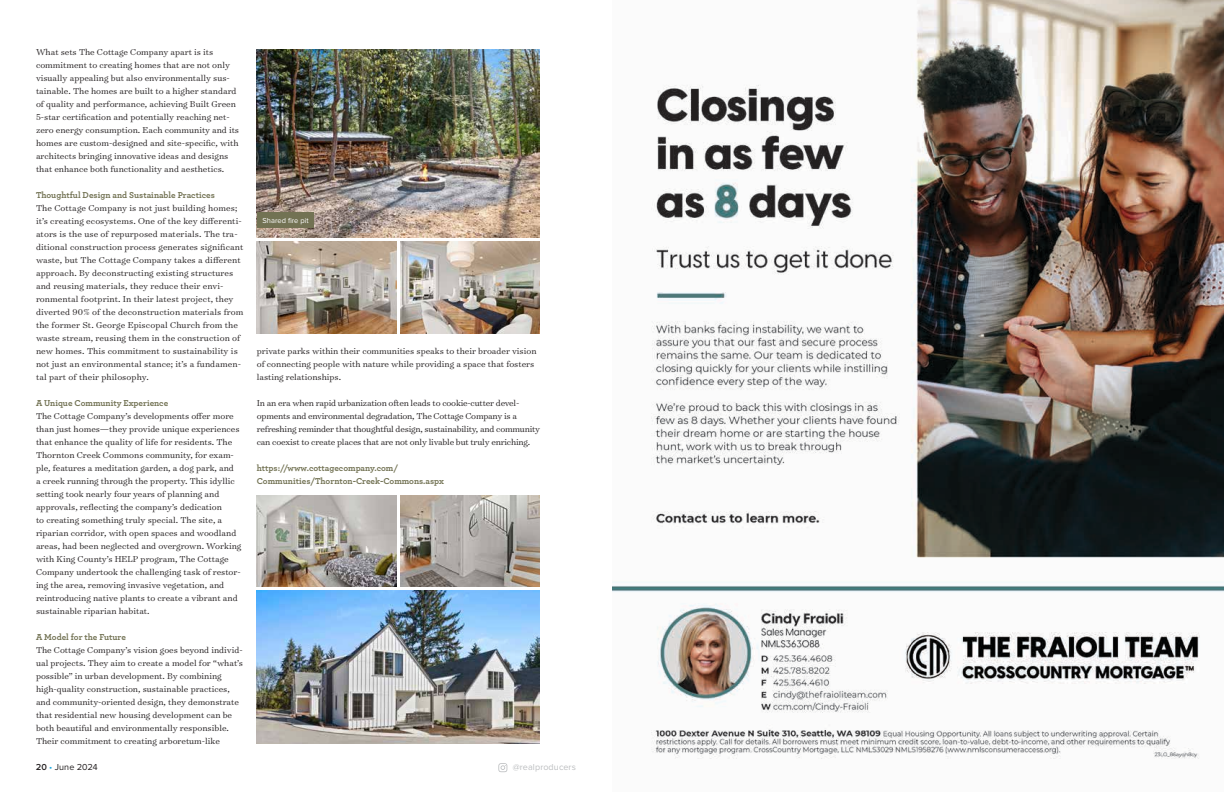
<style>
.page{position:relative;width:1224px;height:792px;background:#fff}
.page>*{position:absolute;margin:0;border:0;box-sizing:border-box;transform-origin:0 0}
.t1{font:300 9.8px/13px "Surveyor Text";color:#231f20}
.t2{font:300 9.8px/13px "Surveyor Text";letter-spacing:-.02em;color:#231f20}
.t3{font:700 9px/13px "Archer Pro";color:#727253}
.t4{font:9px "Proxima Nova";letter-spacing:.01em;color:#bcbec0}
.t5{font:9px "Proxima Nova";letter-spacing:.005em;color:#231f20}
.t6{font:7.5px "Proxima Nova";color:#fff}
.s1{font-weight:600}
.s2{color:#19a8e0}
</style>
<div class="page">
<svg style="left:498px;top:763px;width:9px;height:9px"></svg>
<img style="left:612px;top:0;width:612px;height:759px">
<img style="left:257px;top:49px;width:283px;height:189px">
<img style="left:257px;top:591px;width:283px;height:153px">
<img style="left:257px;top:242px;width:139px;height:92px">
<img style="left:400px;top:242px;width:140px;height:92px">
<img style="left:257px;top:496px;width:139px;height:91px">
<img style="left:400px;top:496px;width:140px;height:91px">
<div style="left:257px;top:212px;width:57px;height:16px;background:#727253"></div>
<p class="t1" style="left:36px;top:45px;width:205px">What sets The Cottage Company apart is its commitment to creating homes that are not only visually appealing but also environmentally sus&shy;tainable. The homes are built to a higher standard of quality and performance, achieving Built Green 5-star certification and potentially reaching net&shy;zero energy consumption. Each community and its homes are custom-designed and site-specific, with architects bringing innovative ideas and designs that enhance both functionality and aesthetics.</p>
<p class="t3" style="left:36px;top:188px;width:180px">Thoughtful Design and Sustainable Practices</p>
<p class="t1" style="left:36px;top:201px;width:209px">The Cottage Company is not just building homes; it’s creating ecosystems. One of the key differenti&shy;ators is the use of repurposed materials. The tra&shy;ditional construction process generates significant waste, but The Cottage Company takes a different approach. By deconstructing existing structures and reusing materials, they reduce their envi&shy;ronmental footprint. In their latest project, they diverted 90% of the deconstruction materials from the former St. George Episcopal Church from the waste stream, reusing them in the construction of new homes. This commitment to sustainability is not just an environmental stance; it’s a fundamen&shy;tal part of their philosophy.</p>
<p class="t3" style="left:36px;top:396px;width:134px">A Unique Community Experience</p>
<p class="t1" style="left:36px;top:409px;width:207px">The Cottage Company’s developments offer more than just homes—they provide unique experiences that enhance the quality of life for residents. The Thornton Creek Commons community, for exam&shy;ple, features a meditation garden, a dog park, and<br>a creek running through the property. This idyllic setting took nearly four years of planning and approvals, reflecting the company’s dedication<br>to creating something truly special. The site, a riparian corridor, with open spaces and woodland areas, had been neglected and overgrown. Working with King County’s HELP program, The Cottage Company undertook the challenging task of restor&shy;ing the area, removing invasive vegetation, and reintroducing native plants to create a vibrant and sustainable riparian habitat.</p>
<p class="t3" style="left:36px;top:630px;width:91px">A Model for the Future</p>
<p class="t1" style="left:36px;top:643px;width:209px">The Cottage Company’s vision goes beyond individ&shy;ual projects. They aim to create a model for “what’s possible” in urban development. By combining high-quality construction, sustainable practices, and community-oriented design, they demonstrate that residential new housing development can be both beautiful and environmentally responsible.<br>Their commitment to creating arboretum-like</p>
<p class="t6" style="left:263px;top:216px;width:48px">Shared fire pit</p>
<p class="t1" style="left:257px;top:344px;width:281px">private parks within their communities speaks to their broader vision of connecting people with nature while providing a space that fosters lasting relationships.</p>
<p class="t2" style="left:257px;top:396px;width:285px">In an era when rapid urbanization often leads to cookie-cutter devel&shy;opments and environmental degradation, The Cottage Company is a refreshing reminder that thoughtful design, sustainability, and community can coexist to create places that are not only livable but truly enriching.</p>
<p class="t3" style="left:257px;top:461px;width:189px">https://www.cottagecompany.com/<br>Communities/Thornton-Creek-Commons.aspx</p>
<p class="t5" style="left:36px;top:762px;width:63px"><span class="s1">20</span> <span class="s2">•</span> June 2024</p>
<p class="t4" style="left:513px;top:762px;width:65px">@realproducers</p>
</div>
